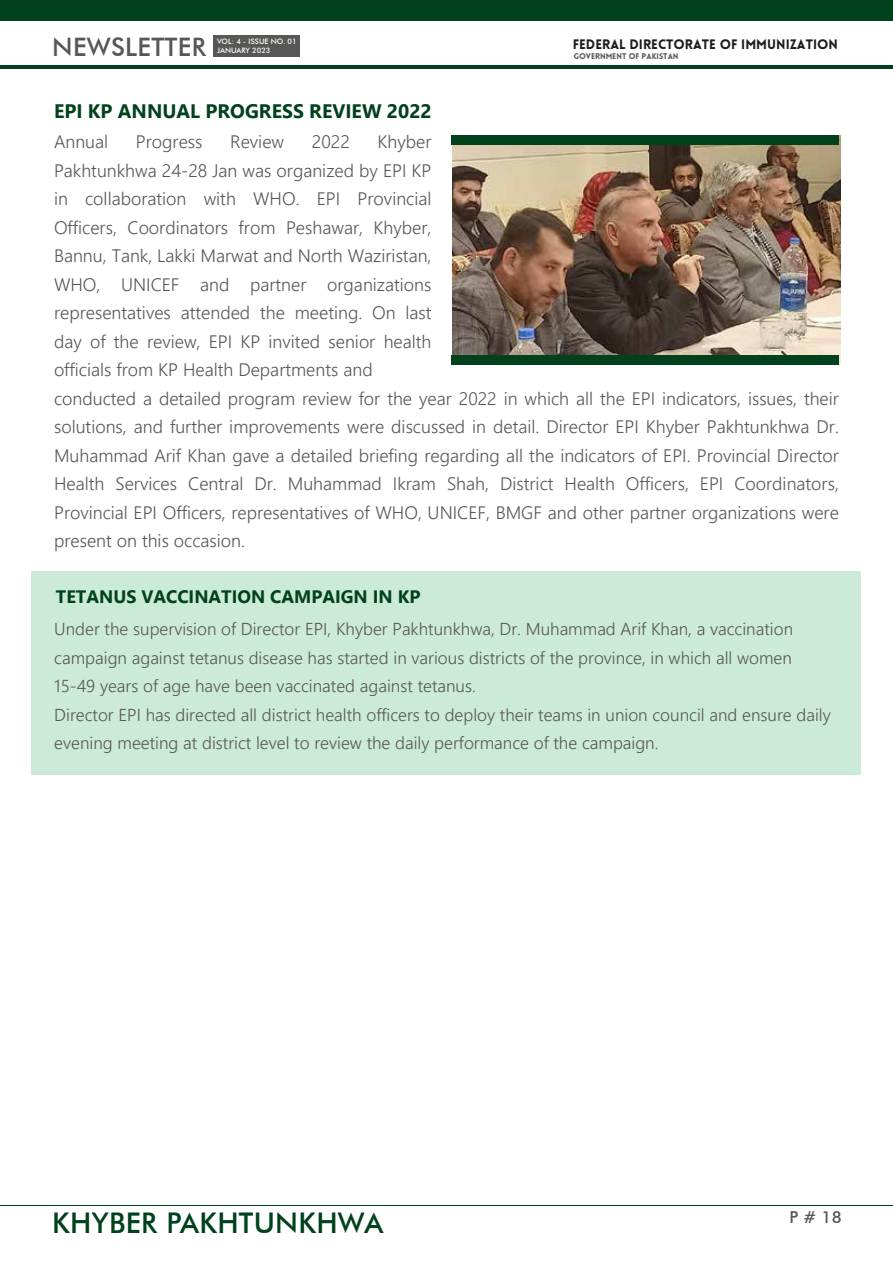
<style>
.page{position:relative;width:893px;height:1263px;background:#fff}
.page>*{position:absolute;margin:0;border:0;box-sizing:border-box;transform-origin:0 0}
.t1{font:500 28.5px "Futura BT";letter-spacing:.01em;color:#01411c}
.t2{font:500 25.5px "Futura BT";letter-spacing:.01em;color:#575756}
.t3{font:700 19.5px "Nirmala UI";color:#01411c}
.t4{font:300 18px/28.5px "Nirmala UI";color:#575756;text-align:justify}
.t5{font:700 18px "Nirmala UI";color:#01411c}
.t6{font:300 17.25px/28.5px "Nirmala UI";color:#575756}
.t7{font:500 16.5px "Futura BT";color:#575756}
.t8{font:900 13.35px "Lovelo";color:#1d1d1b}
.t9{font:900 8.1px "Lovelo";color:#575756}
.t10{font:500 7.5px/9px "Futura BT";color:#fff}
</style>
<div class="page">
<div style="left:0;top:0;width:893px;height:20px;background:#01411c"></div>
<hr style="left:0;top:66px;width:893px;height:3px;background:#01411c">
<hr style="left:0;top:1205px;width:893px;height:1px;background:#01411c">
<div style="left:213px;top:35px;width:86px;height:21px;background:#575756"></div>
<img style="left:453px;top:135px;width:387px;height:230px">
<div style="left:451px;top:135px;width:388px;height:9px;background:#01411c"></div>
<div style="left:451px;top:356px;width:388px;height:9px;background:#01411c"></div>
<div style="left:32px;top:571px;width:829px;height:203px;background:#ccead8"></div>
<h2 class="t2" style="left:52px;top:32px;width:155px">NEWSLETTER</h2>
<p class="t8" style="left:573px;top:36px;width:267px">FEDERAL DIRECTORATE OF IMMUNIZATION</p>
<p class="t10" style="left:217px;top:36px;width:81px">VOL: 4 - ISSUE NO. 01<br>JANUARY 2023</p>
<p class="t9" style="left:574px;top:51px;width:106px">GOVERNMENT OF PAKISTAN</p>
<p class="t3" style="left:54px;top:95px;width:379px">EPI KP ANNUAL PROGRESS REVIEW 2022</p>
<p class="t4" style="left:54px;top:127px;width:379px;text-indent:323px">Khyber Pakhtunkhwa 24-28 Jan was organized by EPI KP in collaboration with WHO. EPI Provincial Officers, Coordinators from Peshawar, Khyber, Bannu, Tank, Lakki Marwat and North Waziristan, WHO, UNICEF and partner organizations representatives attended the meeting. On last day of the review, EPI KP invited senior health officials from KP Health Departments and</p>
<p class="t4" style="left:54px;top:127px;width:56px">Annual</p>
<p class="t4" style="left:136px;top:127px;width:68px">Progress</p>
<p class="t4" style="left:230px;top:127px;width:55px">Review</p>
<p class="t4" style="left:312px;top:127px;width:39px">2022</p>
<p class="t4" style="left:54px;top:383px;width:786px">conducted a detailed program review for the year 2022 in which all the EPI indicators, issues, their solutions, and further improvements were discussed in detail. Director EPI Khyber Pakhtunkhwa Dr.<br>Muhammad Arif Khan gave a detailed briefing regarding all the indicators of EPI. Provincial Director Health Services Central Dr. Muhammad Ikram Shah, District Health Officers, EPI Coordinators, Provincial EPI Officers, representatives of WHO, UNICEF, BMGF and other partner organizations were present on this occasion.</p>
<p class="t5" style="left:56px;top:582px;width:366px">TETANUS VACCINATION CAMPAIGN IN KP</p>
<p class="t6" style="left:54px;top:614px;width:778px">Under the supervision of Director EPI, Khyber Pakhtunkhwa, Dr. Muhammad Arif Khan, a vaccination campaign against tetanus disease has started in various districts of the province, in which all women 15-49 years of age have been vaccinated against tetanus.<br>Director EPI has directed all district health officers to deploy their teams in union council and ensure daily evening meeting at district level to review the daily performance of the campaign.</p>
<h1 class="t1" style="left:52px;top:1205px;width:333px">KHYBER PAKHTUNKHWA</h1>
<p class="t7" style="left:789px;top:1207px;width:54px">P # 18</p>
</div>
